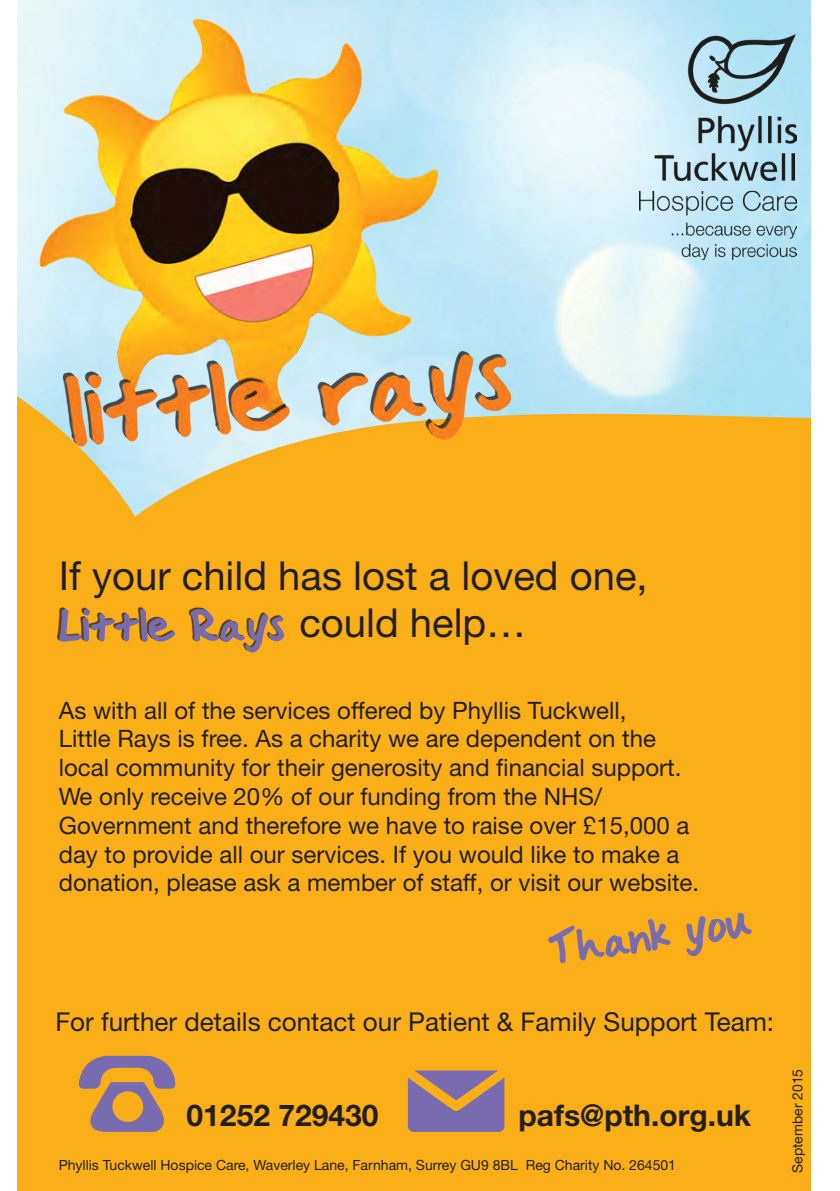
<style>
.page{position:relative;width:840px;height:1191px;background:#fff}
.page>*{position:absolute;margin:0;border:0;box-sizing:border-box;transform-origin:0 0}
.t1{font:52px "Handwritten Crystalv 2";color:#786bb0}
.t2{font:51.8px "Handwritten Crystalv 2";color:#786bb0}
.t3{font:40px "Helvetica Neue LT Pro";color:#231f20}
.t4{font:700 30px "Helvetica Neue LT Pro";color:#231f20}
.t5{font:26px "Helvetica Neue LT Pro";color:#231f20}
.t6{font:24px/28.8px "Helvetica Neue LT Pro";color:#231f20}
.t7{font:14px "Helvetica Neue LT Pro";color:#231f20}
</style>
<div class="page">
<img style="left:561px;top:0;width:249px;height:282px">
<div style="left:17px;top:282px;width:793px;height:909px;background:#faaf18"></div>
<img style="left:17px;top:0;width:544px;height:476px">
<img style="left:639px;top:34px;width:157px;height:225px">
<svg style="left:79px;top:1055px;width:96px;height:77px;background:#b48a69"></svg>
<svg style="left:407px;top:1070px;width:97px;height:62px;background:#927891"></svg>
<div style="left:57px;top:607px;width:225px;height:44px;background:#231f20;opacity:.75"></div>
<p class="t3" style="left:59px;top:551px;width:590px">If your child has lost a loved one,</p>
<p class="t2" style="left:59px;top:595px;width:227px">Little Rays</p>
<p class="t3" style="left:299px;top:598px;width:228px">could help…</p>
<p class="t6" style="left:59px;top:695px;width:641px">As with all of the services offered by Phyllis Tuckwell,<br>Little Rays is free. As a charity we are dependent on the local community for their generosity and financial support.<br>We only receive 20% of our funding from the NHS/ Government and therefore we have to raise over £15,000 a day to provide all our services. If you would like to make a donation, please ask a member of staff, or visit our website.</p>
<p class="t1" style="left:544px;top:918px;width:205px;rotate:-8deg">Thank you</p>
<p class="t5" style="left:55px;top:1005px;width:720px">For further details contact our Patient &amp; Family Support Team:</p>
<p class="t4" style="left:186px;top:1096px;width:193px">01252 729430</p>
<p class="t4" style="left:518px;top:1096px;width:234px">pafs@pth.org.uk</p>
<p class="t7" style="left:59px;top:1156px;width:618px">Phyllis Tuckwell Hospice Care, Waverley Lane, Farnham, Surrey GU9 8BL Reg Charity No. 264501</p>
<p class="t7" style="left:788px;top:1173px;width:106px;rotate:-90deg">September 2015</p>
</div>
